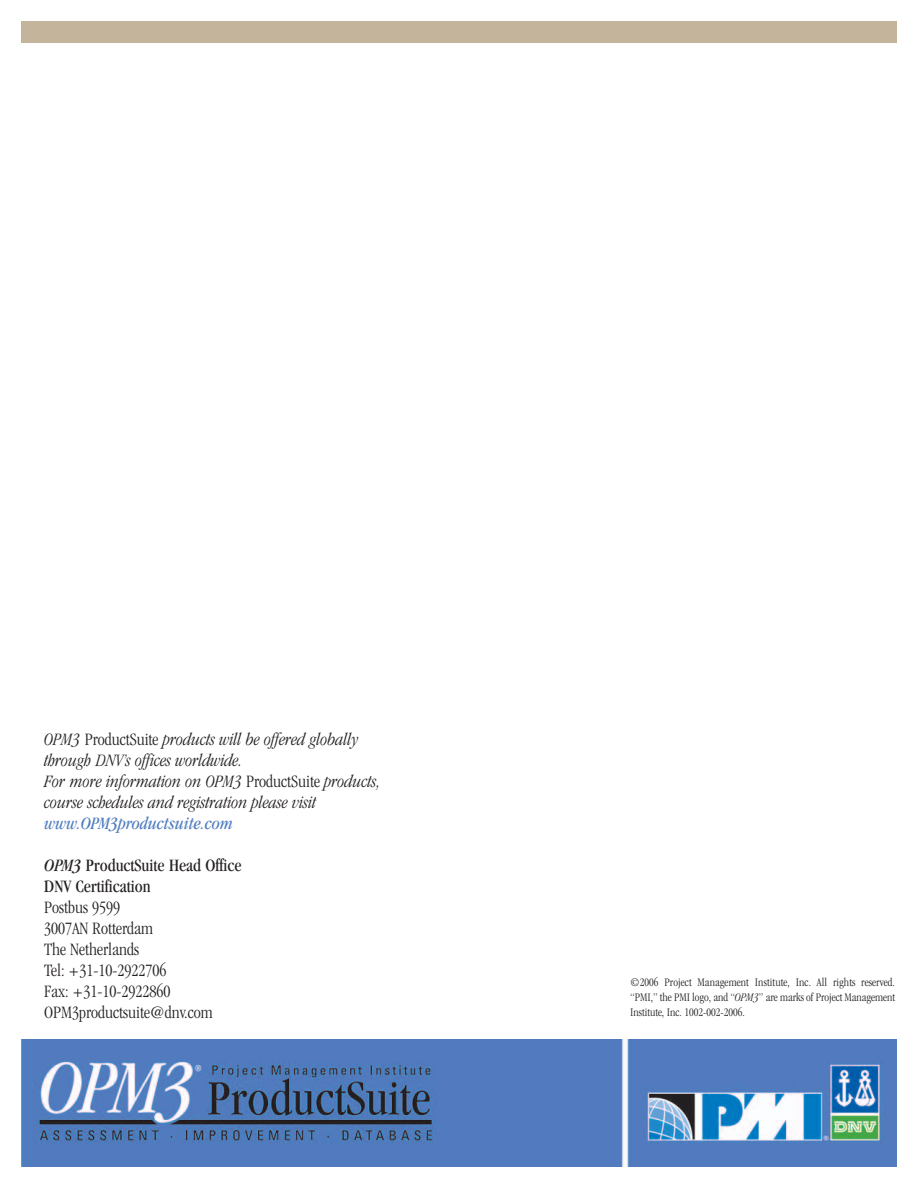
<style>
.page{position:relative;width:918px;height:1188px;background:#fff}
.page>*{position:absolute;margin:0;border:0;box-sizing:border-box;transform-origin:0 0}
.t1{font:italic 300 condensed 18px/21px "Garamond";color:#231f20}
.t2{font:300 condensed 18px/21px "Garamond";color:#231f20}
.t3{font:condensed 18px/21px "Garamond";color:#231f20}
.t4{font:italic condensed 18px "Garamond";color:#507dbf}
.t5{font:300 condensed 12px/15px "Garamond";color:#231f20;text-align:justify}
.s1{font-style:normal}
.s2{font-style:italic}
</style>
<div class="page">
<div style="left:21px;top:21px;width:876px;height:22px;background:#c3b49b"></div>
<img style="left:21px;top:1039px;width:876px;height:128px">
<p class="t1" style="left:44px;top:731px;width:338px">OPM3 <span class="s1">ProductSuite</span> products will be offered globally through DNV’s offices worldwide.<br>For more information on OPM3 <span class="s1">ProductSuite</span> products, course schedules and registration please visit</p>
<p class="t4" style="left:44px;top:817px;width:190px">www.OPM3productsuite.com</p>
<p class="t3" style="left:44px;top:857px;width:199px"><span class="s2">OPM3</span> ProductSuite Head Office<br>DNV Certification</p>
<p class="t2" style="left:44px;top:899px;width:170px">Postbus 9599<br>3007AN Rotterdam<br>The Netherlands<br>Tel: +31-10-2922706<br>Fax: +31-10-2922860<br>OPM3productsuite@dnv.com</p>
<p class="t5" style="left:630px;top:976px;width:267px">©2006 Project Management Institute, Inc. All rights reserved. “PMI,” the PMI logo, and “<span class="s2">OPM3</span>” are marks of Project Management Institute, Inc. 1002-002-2006.</p>
</div>
